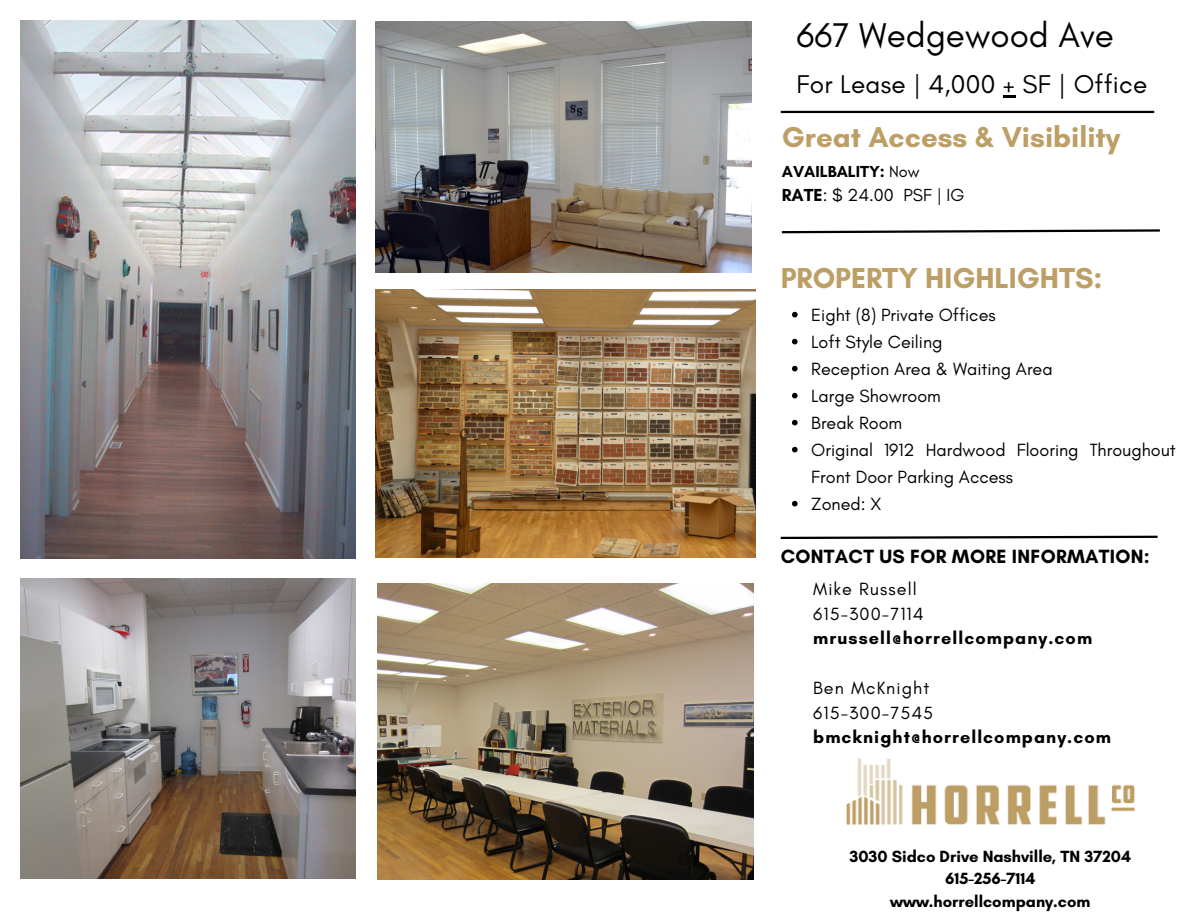
<style>
.page{position:relative;width:1188px;height:918px;background:#fff}
.page>*{position:absolute;margin:0;border:0;box-sizing:border-box;transform-origin:0 0}
.t1{font:35.1px "Glacial Indifference";color:#000}
.t2{font:700 29.4px "Glacial Indifference";color:#bd9e65}
.t3{font:26.1px "Glacial Indifference";letter-spacing:.01em;color:#000}
.t4{font:700 19.5px "Glacial Indifference";letter-spacing:.015em;color:#000}
.t5{font:18px/27px "Glacial Indifference";color:#000}
.t6{font:700 18px "Glacial Indifference";letter-spacing:.06em;color:#000}
.t7{font:18px "Glacial Indifference";letter-spacing:.06em;color:#000}
.t8{font:17.7px "Glacial Indifference";color:#000}
.t9{font:700 16.5px "Glacial Indifference";color:#000}
.t10{font:700 16.2px "Glacial Indifference";color:#000}
.s1{font-weight:400}
.s2{font-weight:700}
</style>
<div class="page">
<svg style="left:1003px;top:95px;width:12px;height:2px"></svg>
<hr style="left:781px;top:111px;width:373px;height:2px;background:#000">
<svg style="left:781px;top:229px;width:379px;height:5px"></svg>
<svg style="left:780px;top:535px;width:378px;height:5px"></svg>
<img style="left:846px;top:758px;width:289px;height:67px">
<img style="left:375px;top:22px;width:376px;height:251px">
<img style="left:375px;top:289px;width:381px;height:268px">
<img style="left:20px;top:578px;width:336px;height:301px">
<img style="left:378px;top:583px;width:375px;height:296px">
<img style="left:20px;top:20px;width:336px;height:538px">
<svg style="left:792px;top:312px;width:6px;height:5px"></svg>
<svg style="left:792px;top:339px;width:6px;height:5px"></svg>
<svg style="left:792px;top:366px;width:6px;height:5px"></svg>
<svg style="left:792px;top:393px;width:6px;height:5px"></svg>
<svg style="left:792px;top:420px;width:6px;height:5px"></svg>
<svg style="left:792px;top:447px;width:6px;height:5px"></svg>
<svg style="left:792px;top:501px;width:6px;height:5px"></svg>
<p class="t1" style="left:797px;top:13px;width:319px">667 Wedgewood Ave</p>
<p class="t3" style="left:796px;top:68px;width:352px">For Lease | 4,000 + SF | Office</p>
<p class="t2" style="left:782px;top:119px;width:340px">Great Access &amp; Visibility</p>
<p class="t10" style="left:782px;top:162px;width:139px">AVAILBALITY: <span class="s1">Now</span></p>
<p class="t8" style="left:782px;top:184px;width:184px"><span class="s2">RATE</span>: $ 24.00 PSF | IG</p>
<p class="t2" style="left:781px;top:260px;width:323px">PROPERTY HIGHLIGHTS:</p>
<p class="t5" style="left:811px;top:301px;width:186px">Eight (8) Private Offices</p>
<p class="t5" style="left:811px;top:328px;width:133px">Loft Style Ceiling</p>
<p class="t5" style="left:811px;top:355px;width:243px">Reception Area &amp; Waiting Area</p>
<p class="t5" style="left:811px;top:382px;width:131px">Large Showroom</p>
<p class="t5" style="left:811px;top:409px;width:93px">Break Room</p>
<p class="t5" style="left:811px;top:436px;width:366px">Original 1912 Hardwood Flooring Throughout<br>Front Door Parking Access</p>
<p class="t5" style="left:811px;top:490px;width:72px">Zoned: X</p>
<p class="t4" style="left:781px;top:544px;width:371px">CONTACT US FOR MORE INFORMATION:</p>
<p class="t7" style="left:813px;top:578px;width:105px">Mike Russell</p>
<p class="t7" style="left:813px;top:602px;width:112px">615-300-7114</p>
<p class="t6" style="left:813px;top:627px;width:281px">mrussell@horrellcompany.com</p>
<p class="t7" style="left:813px;top:677px;width:118px">Ben McKnight</p>
<p class="t7" style="left:813px;top:701px;width:122px">615-300-7545</p>
<p class="t6" style="left:813px;top:726px;width:299px">bmcknight@horrellcompany.com</p>
<p class="t9" style="left:850px;top:846px;width:283px">3030 Sidco Drive Nashville, TN 37204</p>
<p class="t9" style="left:945px;top:869px;width:92px">615-256-7114</p>
<p class="t9" style="left:890px;top:891px;width:202px">www.horrellcompany.com</p>
</div>
